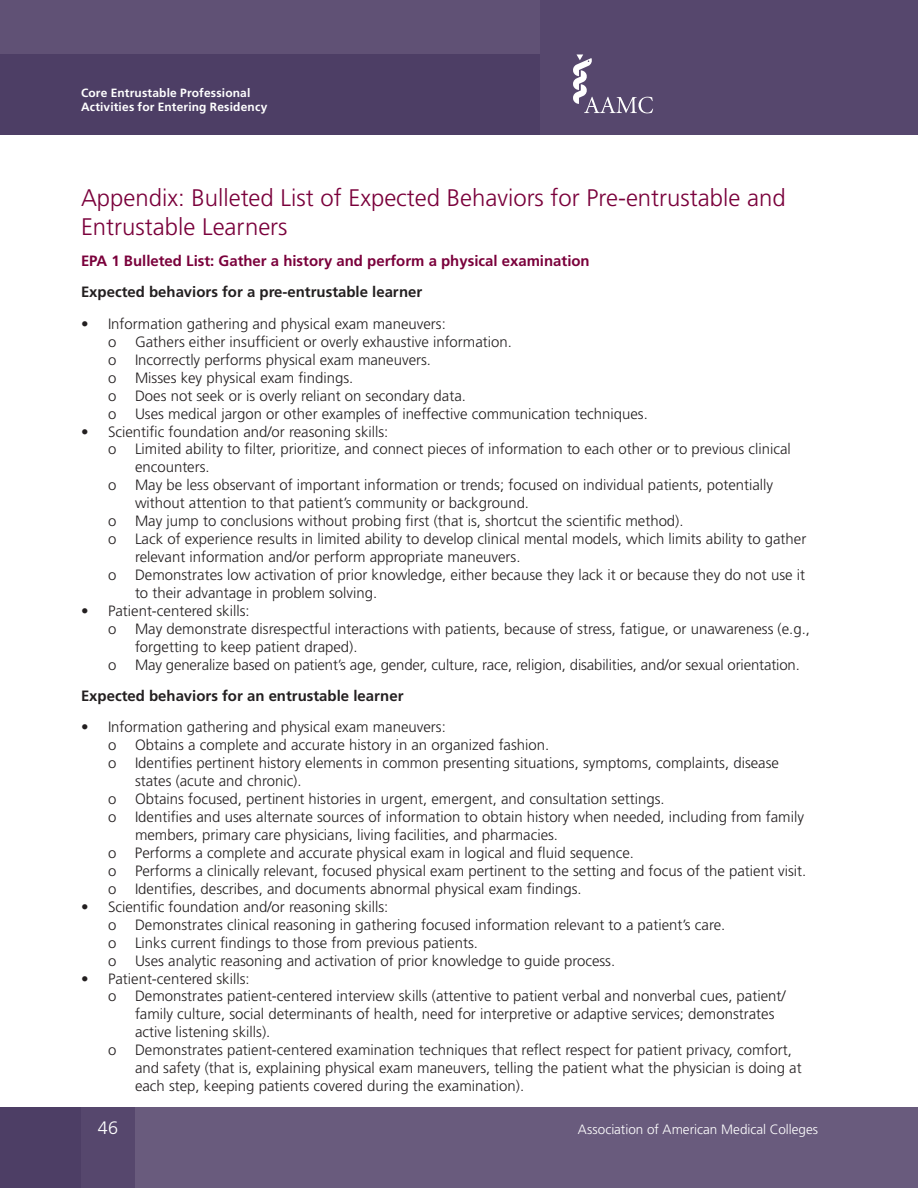
<style>
.page{position:relative;width:918px;height:1188px;background:#fff}
.page>*{position:absolute;margin:0;border:0;box-sizing:border-box;transform-origin:0 0}
.headers{font:300 24px/28.8px "Frutiger";color:#7a003b}
.t1{font:300 18px "Frutiger";color:#fff}
.bullets_no_space__Ap{font:300 15px/18px "Frutiger";color:#231f20}
.body_text{font:700 15px "Frutiger";color:#7a003b}
.bullets_no_space__Ap-2{font:700 15px "Frutiger";color:#231f20}
.body_text-2{font:700 15px "Frutiger";color:#231f20}
.t2{font:300 13.5px "Frutiger";color:#fff}
.t3{font:700 12px/14.4px "Frutiger";letter-spacing:.015em;color:#fff}
</style>
<div class="page">
<div style="left:0;top:0;width:550px;height:68px;background:#605175"></div>
<div style="left:0;top:54px;width:550px;height:81px;background:#4d3e65"></div>
<div style="left:0;top:1107px;width:135px;height:81px;background:#4d3e65"></div>
<div style="left:108px;top:1107px;width:810px;height:81px;background:#695b7d"></div>
<div style="left:540px;top:0;width:378px;height:135px;background:#56476d"></div>
<svg style="left:573px;top:54px;width:80px;height:59px"></svg>
<div style="left:81px;top:1107px;width:54px;height:81px;background:#56476d"></div>
<p class="t3" style="left:81px;top:86px;width:188px">Core Entrustable Professional<br>Activities for Entering Residency</p>
<p class="headers" style="left:81px;top:184px;width:706px">Appendix: Bulleted List of Expected Behaviors for Pre-entrustable and<br>Entrustable Learners</p>
<p class="body_text" style="left:81px;top:252px;width:510px">EPA 1 Bulleted List: Gather a history and perform a physical examination</p>
<p class="bullets_no_space__Ap-2" style="left:81px;top:283px;width:343px">Expected behaviors for a pre-entrustable learner</p>
<p class="bullets_no_space__Ap" style="left:81px;top:315px;width:366px">• Information gathering and physical exam maneuvers:</p>
<p class="bullets_no_space__Ap" style="left:108px;top:333px;width:10px">o</p>
<p class="bullets_no_space__Ap" style="left:135px;top:333px;width:378px">Gathers either insufficient or overly exhaustive information.</p>
<p class="bullets_no_space__Ap" style="left:108px;top:351px;width:10px">o</p>
<p class="bullets_no_space__Ap" style="left:135px;top:351px;width:298px">Incorrectly performs physical exam maneuvers.</p>
<p class="bullets_no_space__Ap" style="left:108px;top:369px;width:10px">o</p>
<p class="bullets_no_space__Ap" style="left:135px;top:369px;width:220px">Misses key physical exam findings.</p>
<p class="bullets_no_space__Ap" style="left:108px;top:387px;width:10px">o</p>
<p class="bullets_no_space__Ap" style="left:135px;top:387px;width:333px">Does not seek or is overly reliant on secondary data.</p>
<p class="bullets_no_space__Ap" style="left:108px;top:405px;width:10px">o</p>
<p class="bullets_no_space__Ap" style="left:135px;top:405px;width:514px">Uses medical jargon or other examples of ineffective communication techniques.</p>
<p class="bullets_no_space__Ap" style="left:81px;top:423px;width:309px">• Scientific foundation and/or reasoning skills:</p>
<p class="bullets_no_space__Ap" style="left:108px;top:440px;width:10px">o</p>
<p class="bullets_no_space__Ap" style="left:135px;top:440px;width:657px">Limited ability to filter, prioritize, and connect pieces of information to each other or to previous clinical encounters.</p>
<p class="bullets_no_space__Ap" style="left:108px;top:476px;width:10px">o</p>
<p class="bullets_no_space__Ap" style="left:135px;top:476px;width:640px">May be less observant of important information or trends; focused on individual patients, potentially without attention to that patient’s community or background.</p>
<p class="bullets_no_space__Ap" style="left:108px;top:512px;width:10px">o</p>
<p class="bullets_no_space__Ap" style="left:135px;top:512px;width:550px">May jump to conclusions without probing first (that is, shortcut the scientific method).</p>
<p class="bullets_no_space__Ap" style="left:108px;top:530px;width:10px">o</p>
<p class="bullets_no_space__Ap" style="left:135px;top:530px;width:673px">Lack of experience results in limited ability to develop clinical mental models, which limits ability to gather relevant information and/or perform appropriate maneuvers.</p>
<p class="bullets_no_space__Ap" style="left:108px;top:566px;width:10px">o</p>
<p class="bullets_no_space__Ap" style="left:135px;top:566px;width:672px">Demonstrates low activation of prior knowledge, either because they lack it or because they do not use it to their advantage in problem solving.</p>
<p class="bullets_no_space__Ap" style="left:81px;top:602px;width:170px">• Patient-centered skills:</p>
<p class="bullets_no_space__Ap" style="left:108px;top:620px;width:10px">o</p>
<p class="bullets_no_space__Ap" style="left:135px;top:620px;width:677px">May demonstrate disrespectful interactions with patients, because of stress, fatigue, or unawareness (e.g., forgetting to keep patient draped).</p>
<p class="bullets_no_space__Ap" style="left:108px;top:656px;width:10px">o</p>
<p class="bullets_no_space__Ap" style="left:135px;top:656px;width:666px">May generalize based on patient’s age, gender, culture, race, religion, disabilities, and/or sexual orientation.</p>
<p class="body_text-2" style="left:81px;top:687px;width:324px">Expected behaviors for an entrustable learner</p>
<p class="bullets_no_space__Ap" style="left:81px;top:719px;width:366px">• Information gathering and physical exam maneuvers:</p>
<p class="bullets_no_space__Ap" style="left:108px;top:736px;width:10px">o</p>
<p class="bullets_no_space__Ap" style="left:135px;top:736px;width:416px">Obtains a complete and accurate history in an organized fashion.</p>
<p class="bullets_no_space__Ap" style="left:108px;top:754px;width:10px">o</p>
<p class="bullets_no_space__Ap" style="left:135px;top:754px;width:646px">Identifies pertinent history elements in common presenting situations, symptoms, complaints, disease states (acute and chronic).</p>
<p class="bullets_no_space__Ap" style="left:108px;top:790px;width:10px">o</p>
<p class="bullets_no_space__Ap" style="left:135px;top:790px;width:531px">Obtains focused, pertinent histories in urgent, emergent, and consultation settings.</p>
<p class="bullets_no_space__Ap" style="left:108px;top:808px;width:10px">o</p>
<p class="bullets_no_space__Ap" style="left:135px;top:808px;width:671px">Identifies and uses alternate sources of information to obtain history when needed, including from family members, primary care physicians, living facilities, and pharmacies.</p>
<p class="bullets_no_space__Ap" style="left:108px;top:844px;width:10px">o</p>
<p class="bullets_no_space__Ap" style="left:135px;top:844px;width:501px">Performs a complete and accurate physical exam in logical and fluid sequence.</p>
<p class="bullets_no_space__Ap" style="left:108px;top:862px;width:10px">o</p>
<p class="bullets_no_space__Ap" style="left:135px;top:862px;width:673px">Performs a clinically relevant, focused physical exam pertinent to the setting and focus of the patient visit.</p>
<p class="bullets_no_space__Ap" style="left:108px;top:880px;width:10px">o</p>
<p class="bullets_no_space__Ap" style="left:135px;top:880px;width:448px">Identifies, describes, and documents abnormal physical exam findings.</p>
<p class="bullets_no_space__Ap" style="left:81px;top:898px;width:309px">• Scientific foundation and/or reasoning skills:</p>
<p class="bullets_no_space__Ap" style="left:108px;top:916px;width:10px">o</p>
<p class="bullets_no_space__Ap" style="left:135px;top:916px;width:592px">Demonstrates clinical reasoning in gathering focused information relevant to a patient’s care.</p>
<p class="bullets_no_space__Ap" style="left:108px;top:934px;width:10px">o</p>
<p class="bullets_no_space__Ap" style="left:135px;top:934px;width:344px">Links current findings to those from previous patients.</p>
<p class="bullets_no_space__Ap" style="left:108px;top:952px;width:10px">o</p>
<p class="bullets_no_space__Ap" style="left:135px;top:952px;width:482px">Uses analytic reasoning and activation of prior knowledge to guide process.</p>
<p class="bullets_no_space__Ap" style="left:81px;top:970px;width:170px">• Patient-centered skills:</p>
<p class="bullets_no_space__Ap" style="left:108px;top:988px;width:10px">o</p>
<p class="bullets_no_space__Ap" style="left:135px;top:988px;width:652px">Demonstrates patient-centered interview skills (attentive to patient verbal and nonverbal cues, patient/ family culture, social determinants of health, need for interpretive or adaptive services; demonstrates active listening skills).</p>
<p class="bullets_no_space__Ap" style="left:108px;top:1041px;width:10px">o</p>
<p class="bullets_no_space__Ap" style="left:135px;top:1041px;width:668px">Demonstrates patient-centered examination techniques that reflect respect for patient privacy, comfort, and safety (that is, explaining physical exam maneuvers, telling the patient what the physician is doing at each step, keeping patients covered during the examination).</p>
<p class="t1" style="left:98px;top:1118px;width:22px">46</p>
<p class="t2" style="left:578px;top:1122px;width:242px">Association of American Medical Colleges</p>
</div>
